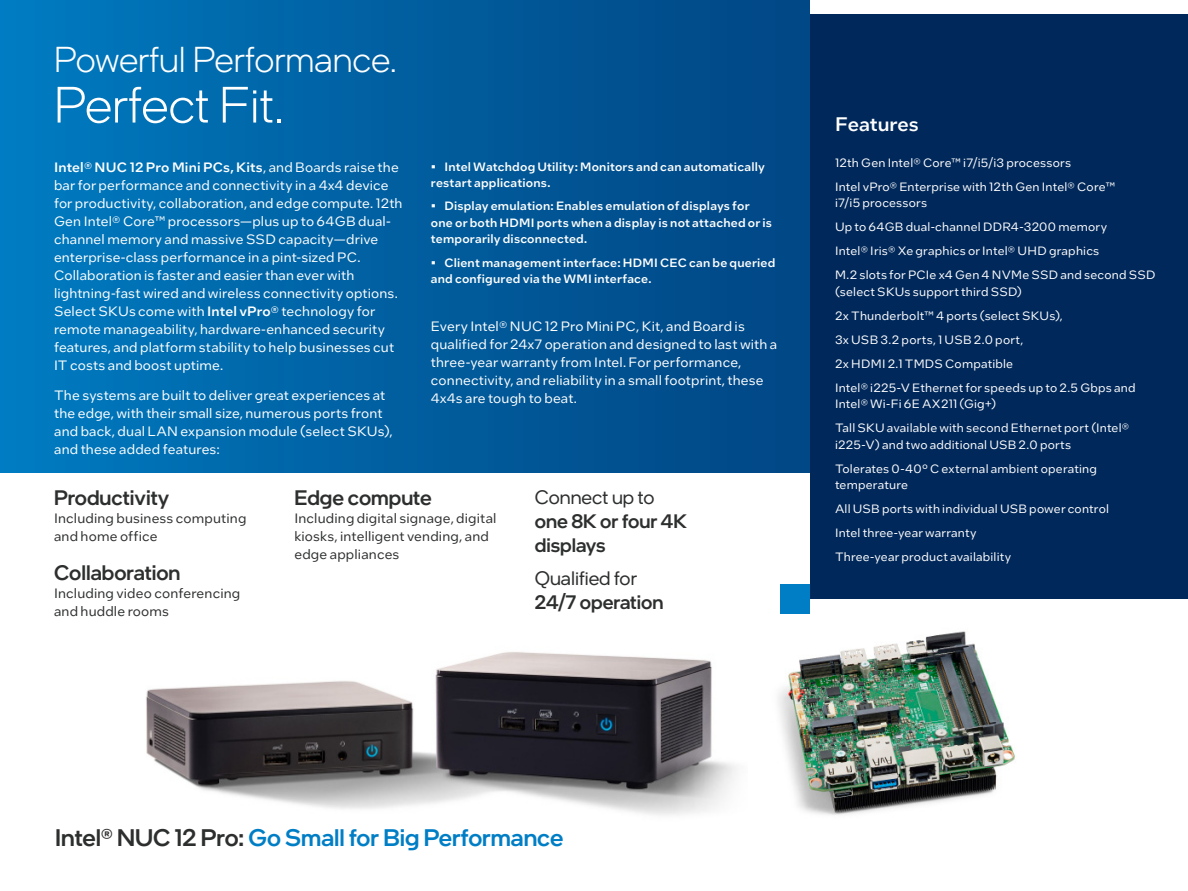
<style>
.page{position:relative;width:1188px;height:891px;background:#fff}
.page>*{position:absolute;margin:0;border:0;box-sizing:border-box;transform-origin:0 0}
.headline___34_light{font:300 51px "Intel One Display";color:#fff}
.headline___24_light{font:300 36px "Intel One Display";color:#fff}
.feature___16__medium{font:500 24px "Intel One Display";color:#007ec5}
.feature___14_medium{font:500 21px "Intel One Display";color:#2d2f2e}
.feature___13__regula{font:500 19.5px/24px "Intel One Display";color:#2d2f2e}
.t1{font:500 19.5px "Intel One Text";color:#fff}
.Feature___9_regular{font:13.5px/18px "Intel One Text";letter-spacing:.015em;color:#fff}
.Feature___10_light{font:13.5px/18px "Intel One Text";letter-spacing:.01em;color:#2d2f2e}
.sidebar{font:12px/16.5px "Intel One Text";letter-spacing:.02em;color:#fff}
.Feature___8_medium{font:500 12px/16.5px "Intel One Text";letter-spacing:.015em;color:#fff}
.s1{font-weight:500}
.s2{font-weight:400}
.s3{color:#2d2f2e}
</style>
<div class="page">
<img style="left:778px;top:584px;width:327px;height:231px">
<div style="left:0;top:0;width:810px;height:472px;background:linear-gradient(to right,#007ac0,#014482)"></div>
<div style="left:810px;top:14px;width:378px;height:584px;background:#00285a"></div>
<div style="left:781px;top:585px;width:29px;height:29px;background:#007ec5"></div>
<img style="left:146px;top:652px;width:591px;height:163px">
<p class="headline___24_light" style="left:54px;top:37px;width:344px">Powerful Performance.</p>
<p class="headline___34_light" style="left:54px;top:74px;width:231px">Perfect Fit.</p>
<p class="Feature___9_regular" style="left:54px;top:157px;width:350px"><span class="s1">Intel® NUC 12 Pro Mini PCs, Kits</span>, and Boards raise the bar for performance and connectivity in a 4x4 device for productivity, collaboration, and edge compute. 12th Gen Intel® Core™ processors—plus up to 64GB dual&shy;channel memory and massive SSD capacity—drive enterprise-class performance in a pint-sized PC.<br>Collaboration is faster and easier than ever with lightning-fast wired and wireless connectivity options.<br>Select SKUs come with <span class="s1">Intel vPro®</span> technology for remote manageability, hardware-enhanced security features, and platform stability to help businesses cut IT costs and boost uptime.</p>
<p class="Feature___9_regular" style="left:54px;top:385px;width:340px">The systems are built to deliver great experiences at the edge, with their small size, numerous ports front and back, dual LAN expansion module (select SKUs), and these added features:</p>
<p class="Feature___8_medium" style="left:431px;top:158px;width:336px">• Intel Watchdog Utility: Monitors and can automatically restart applications.</p>
<p class="Feature___8_medium" style="left:431px;top:197px;width:343px">• Display emulation: Enables emulation of displays for one or both HDMI ports when a display is not attached or is temporarily disconnected.</p>
<p class="Feature___8_medium" style="left:431px;top:254px;width:346px">• Client management interface: HDMI CEC can be queried and configured via the WMI interface.</p>
<p class="Feature___9_regular" style="left:431px;top:317px;width:348px">Every Intel® NUC 12 Pro Mini PC, Kit, and Board is qualified for 24x7 operation and designed to last with a three-year warranty from Intel. For performance, connectivity, and reliability in a small footprint, these 4x4s are tough to beat.</p>
<p class="feature___14_medium" style="left:54px;top:484px;width:117px">Productivity</p>
<p class="Feature___10_light" style="left:54px;top:509px;width:194px">Including business computing and home office</p>
<p class="feature___14_medium" style="left:54px;top:559px;width:128px">Collaboration</p>
<p class="Feature___10_light" style="left:54px;top:584px;width:188px">Including video conferencing and huddle rooms</p>
<p class="feature___14_medium" style="left:294px;top:484px;width:139px">Edge compute</p>
<p class="Feature___10_light" style="left:294px;top:509px;width:204px">Including digital signage, digital kiosks, intelligent vending, and edge appliances</p>
<p class="feature___13__regula" style="left:535px;top:484px;width:154px"><span class="s2">Connect up to </span>one 8K or four 4K displays</p>
<p class="feature___13__regula" style="left:535px;top:565px;width:130px"><span class="s2">Qualified for<br></span>24/7 operation</p>
<h3 class="t1" style="left:835px;top:111px;width:85px">Features</h3>
<p class="sidebar" style="left:835px;top:154px;width:238px">12th Gen Intel® Core™ i7/i5/i3 processors</p>
<p class="sidebar" style="left:835px;top:178px;width:282px">Intel vPro® Enterprise with 12th Gen Intel® Core™ i7/i5 processors</p>
<p class="sidebar" style="left:835px;top:218px;width:274px">Up to 64GB dual-channel DDR4-3200 memory</p>
<p class="sidebar" style="left:835px;top:242px;width:266px">Intel® Iris® Xe graphics or Intel® UHD graphics</p>
<p class="sidebar" style="left:835px;top:266px;width:322px">M.2 slots for PCIe x4 Gen 4 NVMe SSD and second SSD (select SKUs support third SSD)</p>
<p class="sidebar" style="left:835px;top:307px;width:229px">2x Thunderbolt™ 4 ports (select SKUs),</p>
<p class="sidebar" style="left:835px;top:331px;width:190px">3x USB 3.2 ports, 1 USB 2.0 port,</p>
<p class="sidebar" style="left:835px;top:355px;width:180px">2x HDMI 2.1 TMDS Compatible</p>
<p class="sidebar" style="left:835px;top:379px;width:302px">Intel® i225-V Ethernet for speeds up to 2.5 Gbps and<br>Intel® Wi-Fi 6E AX211 (Gig+)</p>
<p class="sidebar" style="left:835px;top:419px;width:296px">Tall SKU available with second Ethernet port (Intel® i225-V) and two additional USB 2.0 ports</p>
<p class="sidebar" style="left:835px;top:460px;width:264px">Tolerates 0-40° C external ambient operating temperature</p>
<p class="sidebar" style="left:835px;top:500px;width:276px">All USB ports with individual USB power control</p>
<p class="sidebar" style="left:835px;top:524px;width:143px">Intel three-year warranty</p>
<p class="sidebar" style="left:835px;top:548px;width:178px">Three-year product availability</p>
<p class="feature___16__medium" style="left:55px;top:823px;width:510px"><span class="s3">Intel® NUC 12 Pro:</span> Go Small for Big Performance</p>
</div>
